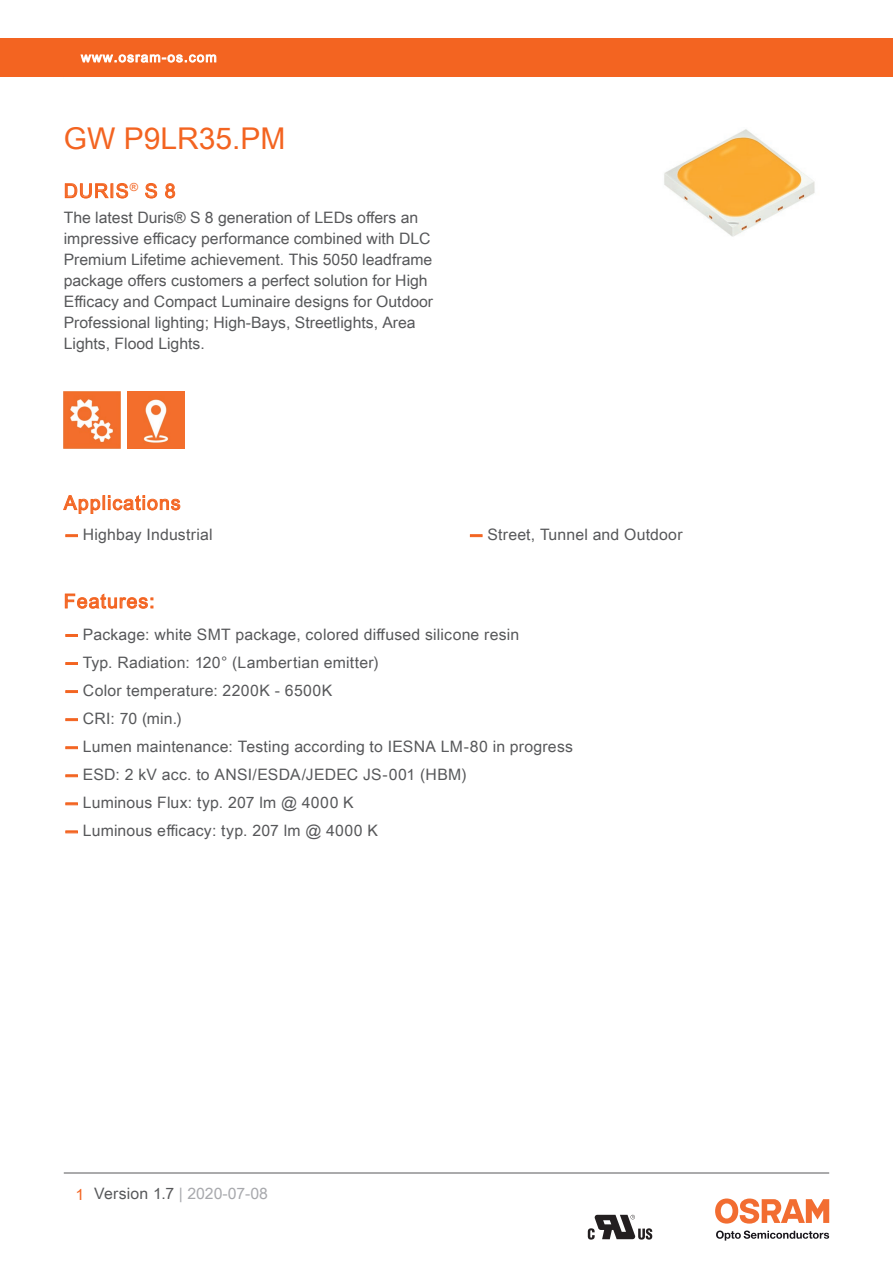
<style>
.page{position:relative;width:893px;height:1263px;background:#fff}
.page>*{position:absolute;margin:0;border:0;box-sizing:border-box;transform-origin:0 0}
.t1{font:30px "Arial Unicode MS";color:#f36421}
.t2{font:19.5px "Arial Unicode MS";letter-spacing:.055em;color:#f36421}
.t3{font:15.75px/21px "Arial Unicode MS";color:#57585a}
.t4{font:15.75px "Arial Unicode MS";letter-spacing:.02em;color:#57585a}
.t5{font:15.75px "Arial Unicode MS";color:#a8a9ad}
.t6{font:13.5px "Arial Unicode MS";letter-spacing:.085em;color:#fff}
.s1{font-family:"Helvetica Neue LT Pro";font-weight:700;color:#f36421}
.s2{color:#f36421}
.s3{color:#57585a}
</style>
<div class="page">
<hr style="left:64px;top:1173px;width:765px;height:1px;background:#57585a">
<svg style="left:716px;top:1230px;width:113px;height:10px"></svg>
<svg style="left:715px;top:1198px;width:114px;height:25px"></svg>
<div style="left:0;top:38px;width:893px;height:39px;background:#f36421"></div>
<svg style="left:80px;top:54px;width:137px;height:9px"></svg>
<svg style="left:588px;top:1215px;width:64px;height:24px"></svg>
<svg style="left:63px;top:495px;width:118px;height:19px"></svg>
<img style="left:664px;top:129px;width:151px;height:108px">
<svg style="left:65px;top:183px;width:64px;height:16px"></svg>
<svg style="left:145px;top:183px;width:13px;height:16px"></svg>
<svg style="left:165px;top:183px;width:11px;height:16px"></svg>
<img style="left:64px;top:392px;width:57px;height:57px">
<img style="left:128px;top:392px;width:57px;height:57px">
<svg style="left:66px;top:535px;width:11px;height:2px"></svg>
<svg style="left:470px;top:535px;width:12px;height:2px"></svg>
<svg style="left:65px;top:593px;width:88px;height:16px"></svg>
<svg style="left:66px;top:634px;width:11px;height:2px"></svg>
<svg style="left:66px;top:662px;width:11px;height:2px"></svg>
<svg style="left:66px;top:719px;width:11px;height:2px"></svg>
<svg style="left:66px;top:747px;width:11px;height:2px"></svg>
<svg style="left:66px;top:775px;width:11px;height:2px"></svg>
<svg style="left:66px;top:803px;width:11px;height:2px"></svg>
<svg style="left:66px;top:831px;width:11px;height:2px"></svg>
<p class="t6" style="left:81px;top:47px;width:137px">www.osram-os.com</p>
<h1 class="t1" style="left:64px;top:117px;width:223px">GW P9LR35.PM</h1>
<p class="t2" style="left:64px;top:177px;width:113px">DURIS<sup>®</sup> S 8</p>
<p class="t3" style="left:64px;top:207px;width:371px">The latest Duris® S 8 generation of LEDs offers an impressive efficacy performance combined with DLC Premium Lifetime achievement. This 5050 leadframe package offers customers a perfect solution for High Efficacy and Compact Luminaire designs for Outdoor Professional lighting; High-Bays, Streetlights, Area Lights, Flood Lights.</p>
<p class="t2" style="left:64px;top:488px;width:118px">Applications</p>
<p class="t3" style="left:64px;top:524px;width:150px"><span class="s1">—</span> Highbay Industrial</p>
<p class="t3" style="left:468px;top:524px;width:216px"><span class="s1">—</span> Street, Tunnel and Outdoor</p>
<p class="t2" style="left:64px;top:587px;width:92px">Features:</p>
<p class="t3" style="left:64px;top:623px;width:457px"><span class="s1">—</span> Package: white SMT package, colored diffused silicone resin</p>
<p class="t3" style="left:64px;top:651px;width:317px"><span class="s1">—</span> Typ. Radiation: 120° (Lambertian emitter)</p>
<p class="t3" style="left:64px;top:679px;width:270px"><span class="s1">—</span> Color temperature: 2200K - 6500K</p>
<p class="t3" style="left:64px;top:707px;width:119px"><span class="s1">—</span> CRI: 70 (min.)</p>
<p class="t3" style="left:64px;top:736px;width:511px"><span class="s1">—</span> Lumen maintenance: Testing according to IESNA LM-80 in progress</p>
<p class="t4" style="left:64px;top:763px;width:404px"><span class="s1">—</span> ESD: 2 kV acc. to ANSI/ESDA/JEDEC JS-001 (HBM)</p>
<p class="t3" style="left:64px;top:792px;width:291px"><span class="s1">—</span> Luminous Flux: typ. 207 lm @ 4000 K</p>
<p class="t3" style="left:64px;top:820px;width:316px"><span class="s1">—</span> Luminous efficacy: typ. 207 lm @ 4000 K</p>
<p class="t5" style="left:76px;top:1182px;width:194px"><span class="s2">1</span> <span class="s3">Version 1.7</span> | 2020-07-08</p>
</div>
